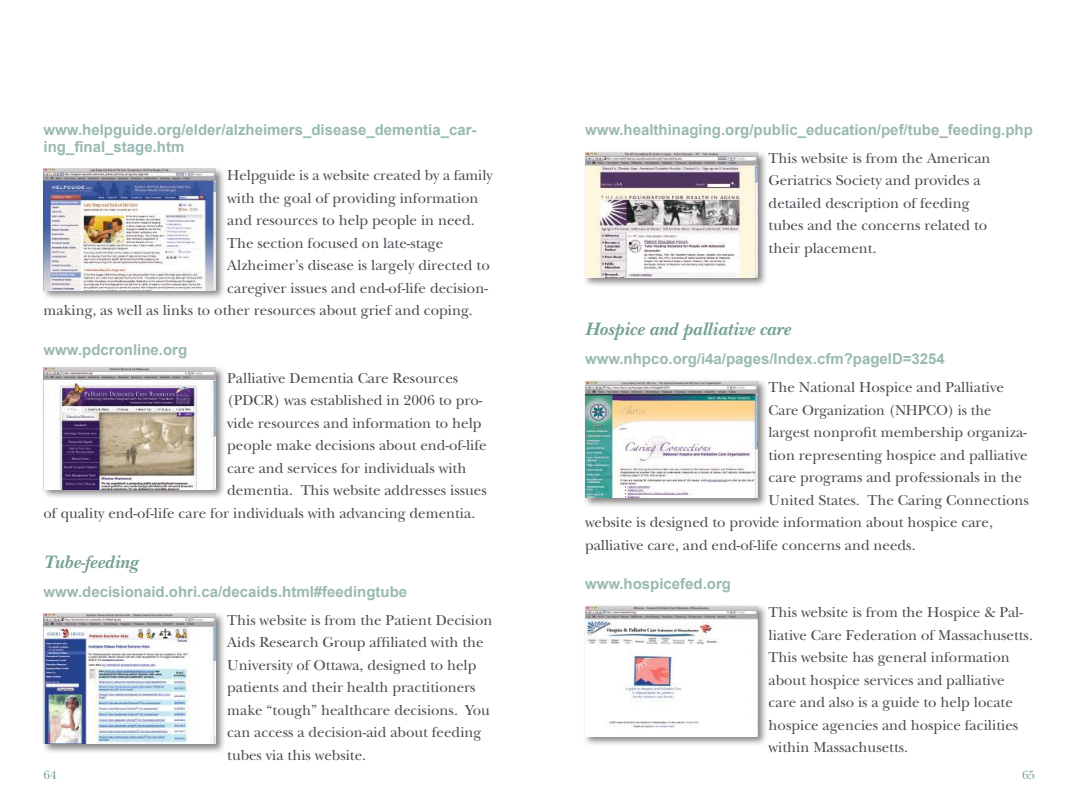
<style>
.page{position:relative;width:1080px;height:810px;background:#fff}
.page>*{position:absolute;margin:0;border:0;box-sizing:border-box;transform-origin:0 0}
.t1{font:italic 700 18.75px "New Baskerville";color:#749f94}
.t2{font:15px/22.5px "New Baskerville";color:#484c51}
.t3{font:700 15px/17.5px "Arial";color:#99b9b2}
.t4{font:12.5px "New Baskerville";color:#749f94}
</style>
<div class="page">
<div style="left:41px;top:167px;width:185px;height:134px;background:#241f1f;opacity:.55"></div>
<img style="left:44px;top:169px;width:172px;height:121px">
<div style="left:583px;top:150px;width:184px;height:138px;background:#241f1f;opacity:.55"></div>
<img style="left:585px;top:153px;width:172px;height:124px">
<div style="left:583px;top:379px;width:184px;height:129px;background:#241f1f;opacity:.55"></div>
<img style="left:585px;top:381px;width:172px;height:117px">
<div style="left:41px;top:611px;width:185px;height:143px;background:#241f1f;opacity:.55"></div>
<img style="left:44px;top:614px;width:172px;height:130px">
<div style="left:583px;top:604px;width:184px;height:143px;background:#241f1f;opacity:.55"></div>
<img style="left:585px;top:606px;width:172px;height:130px">
<div style="left:41px;top:365px;width:185px;height:134px;background:#241f1f;opacity:.55"></div>
<img style="left:44px;top:368px;width:172px;height:121px">
<p class="t3" style="left:44px;top:121px;width:434px">www.helpguide.org/elder/alzheimers_disease_dementia_car&shy;ing_final_stage.htm</p>
<p class="t2" style="left:227px;top:164px;width:267px">Helpguide is a website created by a family</p>
<p class="t2" style="left:227px;top:187px;width:253px">with the goal of providing information</p>
<p class="t2" style="left:227px;top:209px;width:249px">and resources to help people in need.</p>
<p class="t2" style="left:227px;top:232px;width:217px">The section focused on late-stage</p>
<p class="t2" style="left:227px;top:254px;width:264px">Alzheimer’s disease is largely directed to</p>
<p class="t2" style="left:227px;top:277px;width:262px">caregiver issues and end-of-life decision-</p>
<p class="t2" style="left:44px;top:299px;width:431px">making, as well as links to other resources about grief and coping.</p>
<p class="t3" style="left:44px;top:341px;width:145px">www.pdcronline.org</p>
<p class="t2" style="left:227px;top:367px;width:232px">Palliative Dementia Care Resources</p>
<p class="t2" style="left:227px;top:389px;width:257px">(PDCR) was established in 2006 to pro-</p>
<p class="t2" style="left:227px;top:412px;width:256px">vide resources and information to help</p>
<p class="t2" style="left:227px;top:434px;width:261px">people make decisions about end-of-life</p>
<p class="t2" style="left:227px;top:457px;width:241px">care and services for individuals with</p>
<p class="t2" style="left:227px;top:479px;width:261px">dementia. This website addresses issues</p>
<p class="t2" style="left:44px;top:502px;width:433px">of quality end-of-life care for individuals with advancing dementia.</p>
<p class="t1" style="left:44px;top:552px;width:96px">Tube-feeding</p>
<p class="t3" style="left:44px;top:583px;width:365px">www.decisionaid.ohri.ca/decaids.html#feedingtube</p>
<p class="t2" style="left:227px;top:609px;width:267px">This website is from the Patient Decision Aids Research Group affiliated with the University of Ottawa, designed to help patients and their health practitioners make “tough” healthcare decisions. You can access a decision-aid about feeding tubes via this website.</p>
<p class="t3" style="left:585px;top:121px;width:449px">www.healthinaging.org/public_education/pef/tube_feeding.php</p>
<p class="t2" style="left:769px;top:147px;width:223px">This website is from the American<br>Geriatrics Society and provides a detailed description of feeding tubes and the concerns related to their placement.</p>
<p class="t1" style="left:585px;top:318px;width:207px">Hospice and palliative care</p>
<p class="t3" style="left:585px;top:351px;width:361px">www.nhpco.org/i4a/pages/Index.cfm?pageID=3254</p>
<p class="t2" style="left:769px;top:376px;width:237px">The National Hospice and Palliative</p>
<p class="t2" style="left:769px;top:399px;width:224px">Care Organization (NHPCO) is the</p>
<p class="t2" style="left:769px;top:421px;width:260px">largest nonprofit membership organiza-</p>
<p class="t2" style="left:769px;top:444px;width:260px">tion representing hospice and palliative</p>
<p class="t2" style="left:769px;top:466px;width:255px">care programs and professionals in the</p>
<p class="t2" style="left:769px;top:489px;width:262px">United States. The Caring Connections</p>
<p class="t2" style="left:585px;top:511px;width:409px">website is designed to provide information about hospice care,</p>
<p class="t2" style="left:585px;top:534px;width:332px">palliative care, and end-of-life concerns and needs.</p>
<p class="t3" style="left:585px;top:576px;width:148px">www.hospicefed.org</p>
<p class="t2" style="left:769px;top:601px;width:266px">This website is from the Hospice &amp; Pal&shy;liative Care Federation of Massachusetts.<br>This website has general information about hospice services and palliative care and also is a guide to help locate hospice agencies and hospice facilities within Massachusetts.</p>
<p class="t4" style="left:44px;top:768px;width:15px">64</p>
<p class="t4" style="left:1022px;top:768px;width:15px">65</p>
</div>
